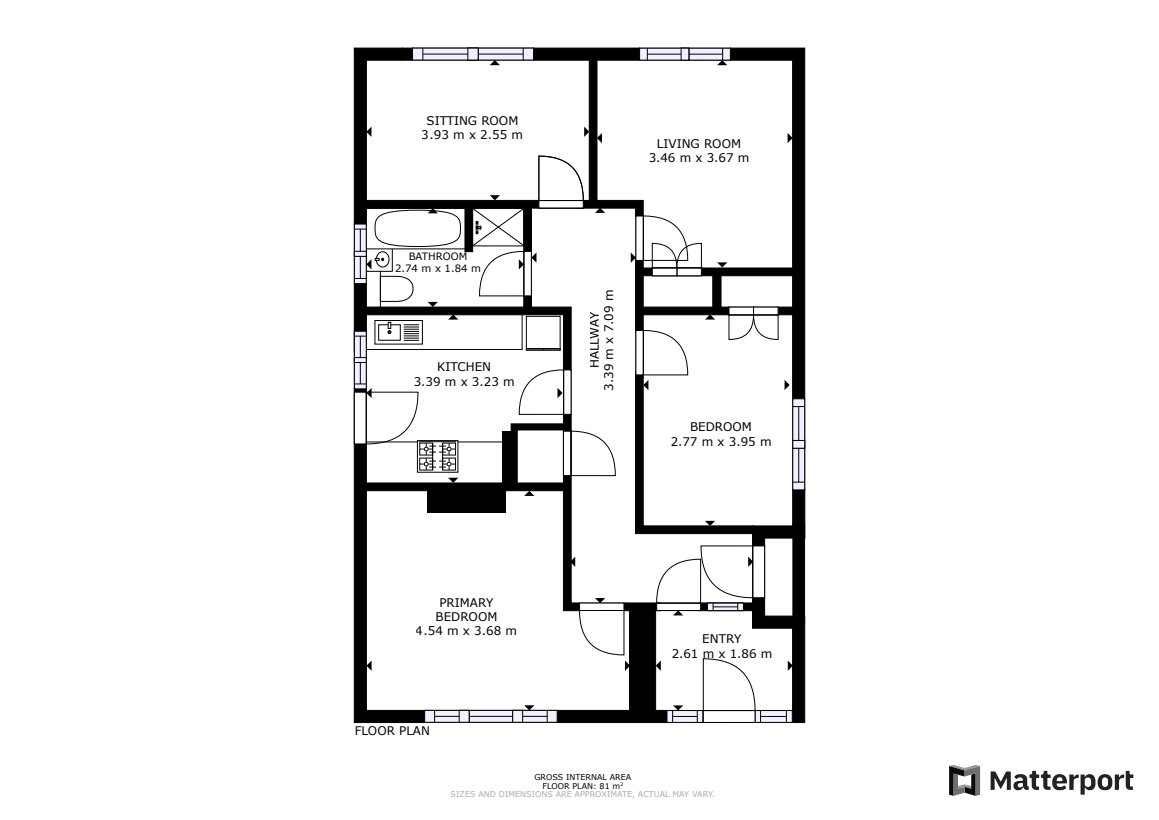
<style>
.page{position:relative;width:1159px;height:820px;background:#fff}
.page>*{position:absolute;margin:0;border:0;box-sizing:border-box;transform-origin:0 0}
.t1{font:11.92px/14.3px "Verdana";color:#000;text-align:center}
.t2{font:10.12px/12.2px "Verdana";color:#000;text-align:center}
.t3{font:8px "Verdana";color:#aaa}
.t4{font:8px "Verdana";color:#000}
</style>
<div class="page">
<svg style="left:990px;top:770px;width:143px;height:24px"></svg>
<svg style="left:949px;top:765px;width:31px;height:30px"></svg>
<svg style="left:354px;top:48px;width:451px;height:674px"></svg>
<p class="t1" style="left:422px;top:113px;width:103px">SITTING ROOM<br>3.93 m x 2.55 m</p>
<p class="t2" style="left:395px;top:250px;width:88px">BATHROOM<br>2.74 m x 1.84 m</p>
<p class="t1" style="left:413px;top:359px;width:103px">KITCHEN<br>3.39 m x 3.23 m</p>
<p class="t1" style="left:416px;top:595px;width:103px">PRIMARY<br>BEDROOM<br>4.54 m x 3.68 m</p>
<p class="t1" style="left:354px;top:723px;width:77px">FLOOR PLAN</p>
<p class="t1" style="left:648px;top:136px;width:103px">LIVING ROOM<br>3.46 m x 3.67 m</p>
<p class="t1" style="left:587px;top:390px;width:103px;rotate:-90deg">HALLWAY<br>3.39 m x 7.09 m</p>
<p class="t1" style="left:670px;top:419px;width:103px">BEDROOM<br>2.77 m x 3.95 m</p>
<p class="t1" style="left:671px;top:631px;width:103px">ENTRY<br>2.61 m x 1.86 m</p>
<p class="t4" style="left:534px;top:771px;width:98px">GROSS INTERNAL AREA</p>
<p class="t3" style="left:451px;top:788px;width:265px">SIZES AND DIMENSIONS ARE APPROXIMATE, ACTUAL MAY VARY.</p>
<p class="t4" style="left:542px;top:779px;width:82px">FLOOR PLAN: 81 m<sup>2</sup></p>
</div>
